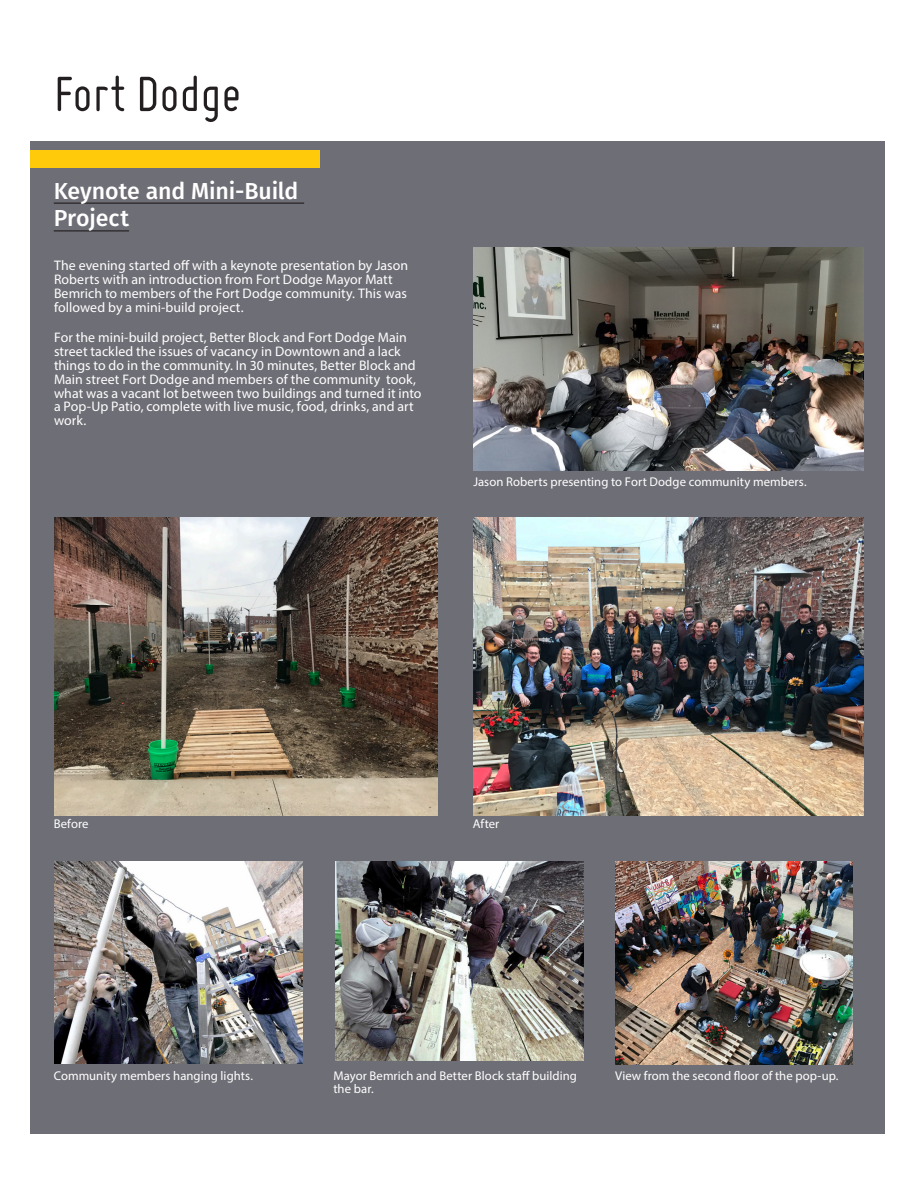
<style>
.page{position:relative;width:918px;height:1188px;background:#fff}
.page>*{position:absolute;margin:0;border:0;box-sizing:border-box;transform-origin:0 0}
.t1{font:54px "Miso";color:#231f20}
.t2{font:500 23.1px/27.8px "Fira Sans";letter-spacing:-.01em;color:#fff}
.C{font:13.95px/14px "Myriad Pro";letter-spacing:.005em;color:#fff}
.C-2{font:12.75px/12.8px "Myriad Pro";letter-spacing:.005em;color:#fff}
</style>
<div class="page">
<div style="left:30px;top:141px;width:855px;height:993px;background:#6e6e76"></div>
<img style="left:473px;top:518px;width:391px;height:298px">
<div style="left:30px;top:151px;width:289px;height:17px;background:#feca0a"></div>
<hr style="left:54px;top:203px;width:250px;height:1px;background:#231f20">
<hr style="left:54px;top:230px;width:75px;height:1px;background:#231f20">
<img style="left:473px;top:247px;width:390px;height:224px">
<img style="left:54px;top:518px;width:383px;height:298px">
<img style="left:54px;top:862px;width:248px;height:201px">
<img style="left:335px;top:862px;width:249px;height:198px">
<img style="left:615px;top:862px;width:237px;height:203px">
<p class="t1" style="left:54px;top:64px;width:189px">Fort Dodge</p>
<h2 class="t2" style="left:54px;top:177px;width:246px">Keynote and Mini-Build<br>Project</h2>
<p class="C" style="left:54px;top:258px;width:356px">The evening started off with a keynote presentation by Jason Roberts with an introduction from Fort Dodge Mayor Matt Bemrich to members of the Fort Dodge community. This was followed by a mini-build project.</p>
<p class="C" style="left:54px;top:330px;width:369px">For the mini-build project, Better Block and Fort Dodge Main street tackled the issues of vacancy in Downtown and a lack things to do in the community. In 30 minutes, Better Block and Main street Fort Dodge and members of the community took, what was a vacant lot between two buildings and turned it into a Pop-Up Patio, complete with live music, food, drinks, and art work.</p>
<p class="C-2" style="left:473px;top:475px;width:335px">Jason Roberts presenting to Fort Dodge community members.</p>
<p class="C-2" style="left:54px;top:817px;width:36px">Before</p>
<p class="C-2" style="left:473px;top:817px;width:28px">After</p>
<p class="C-2" style="left:54px;top:1069px;width:201px">Community members hanging lights.</p>
<p class="C-2" style="left:615px;top:1069px;width:225px">View from the second floor of the pop-up.</p>
<p class="C-2" style="left:333px;top:1069px;width:245px">Mayor Bemrich and Better Block staff building the bar.</p>
</div>
